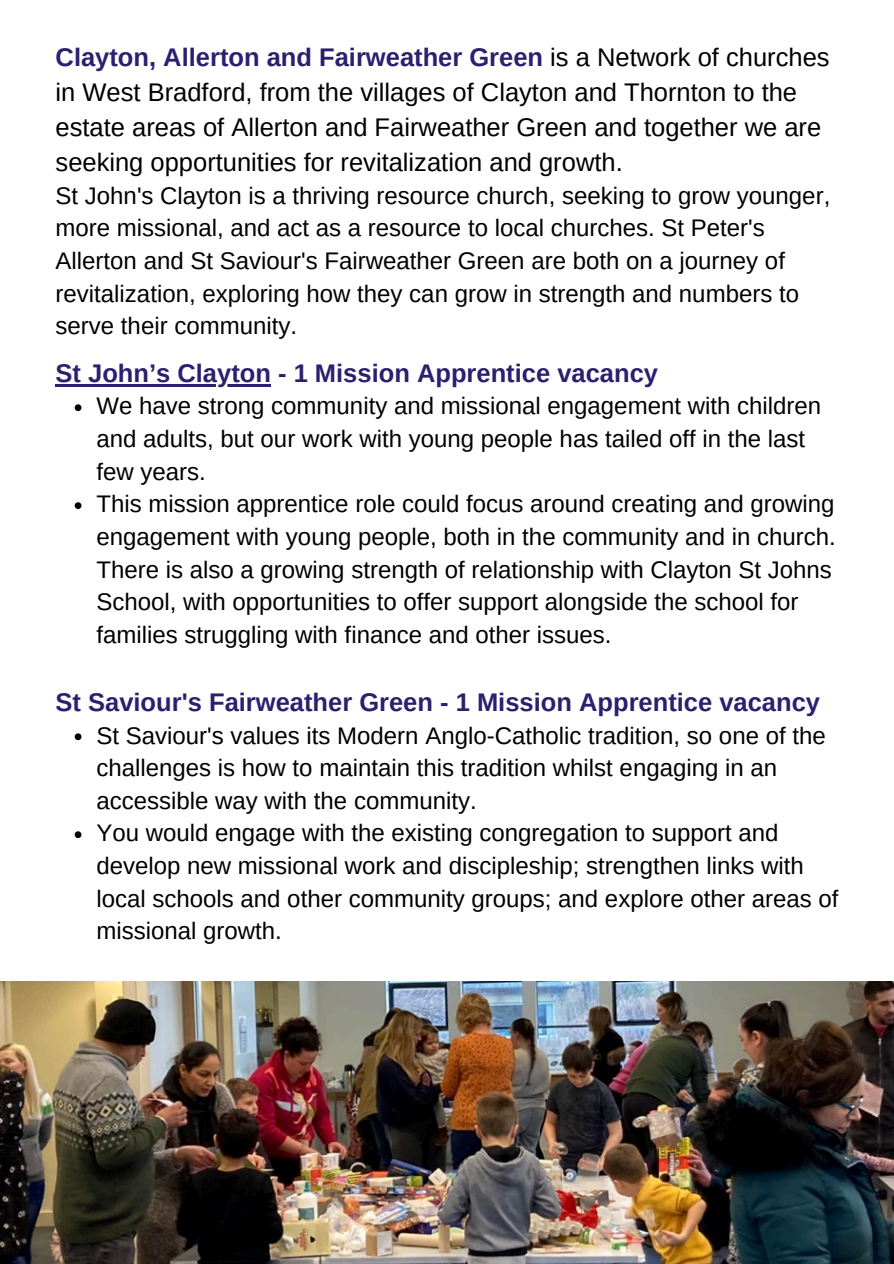
<style>
.page{position:relative;width:894px;height:1264px;background:#fff}
.page>*{position:absolute;margin:0;border:0;box-sizing:border-box;transform-origin:0 0}
.t1{font:25.5px/34.8px "Arimo";color:#000}
.t2{font:700 25.5px "Arimo";color:#2a206f}
.t3{font:24px/32.7px "Arimo";color:#000}
.s1{font-weight:700;color:#2a206f}
</style>
<div class="page">
<img style="left:0;top:981px;width:893px;height:282px">
<hr style="left:56px;top:384px;width:215px;height:2px;background:#2a206f">
<svg style="left:75px;top:404px;width:6px;height:7px"></svg>
<svg style="left:75px;top:502px;width:6px;height:7px"></svg>
<svg style="left:75px;top:733px;width:6px;height:7px"></svg>
<svg style="left:75px;top:831px;width:6px;height:7px"></svg>
<p class="t1" style="left:56px;top:40px;width:775px"><span class="s1">Clayton, Allerton and Fairweather Green</span> is a Network of churches in West Bradford, from the villages of Clayton and Thornton to the estate areas of Allerton and Fairweather Green and together we are seeking opportunities for revitalization and growth.</p>
<p class="t3" style="left:56px;top:179px;width:776px">St John's Clayton is a thriving resource church, seeking to grow younger, more missional, and act as a resource to local churches. St Peter's Allerton and St Saviour's Fairweather Green are both on a journey of revitalization, exploring how they can grow in strength and numbers to serve their community.</p>
<p class="t2" style="left:56px;top:359px;width:603px">St John’s Clayton - 1 Mission Apprentice vacancy</p>
<p class="t3" style="left:96px;top:390px;width:726px">We have strong community and missional engagement with children and adults, but our work with young people has tailed off in the last few years.</p>
<h1 class="t3" style="left:96px;top:487px;width:740px">This mission apprentice role could focus around creating and growing engagement with young people, both in the community and in church.<br>There is also a growing strength of relationship with Clayton St Johns School, with opportunities to offer support alongside the school for families struggling with finance and other issues.</h1>
<p class="t2" style="left:56px;top:687px;width:765px">St Saviour's Fairweather Green - 1 Mission Apprentice vacancy</p>
<p class="t3" style="left:96px;top:718px;width:730px">St Saviour's values its Modern Anglo-Catholic tradition, so one of the challenges is how to maintain this tradition whilst engaging in an accessible way with the community.</p>
<p class="t3" style="left:96px;top:816px;width:743px">You would engage with the existing congregation to support and develop new missional work and discipleship; strengthen links with local schools and other community groups; and explore other areas of missional growth.</p>
</div>
